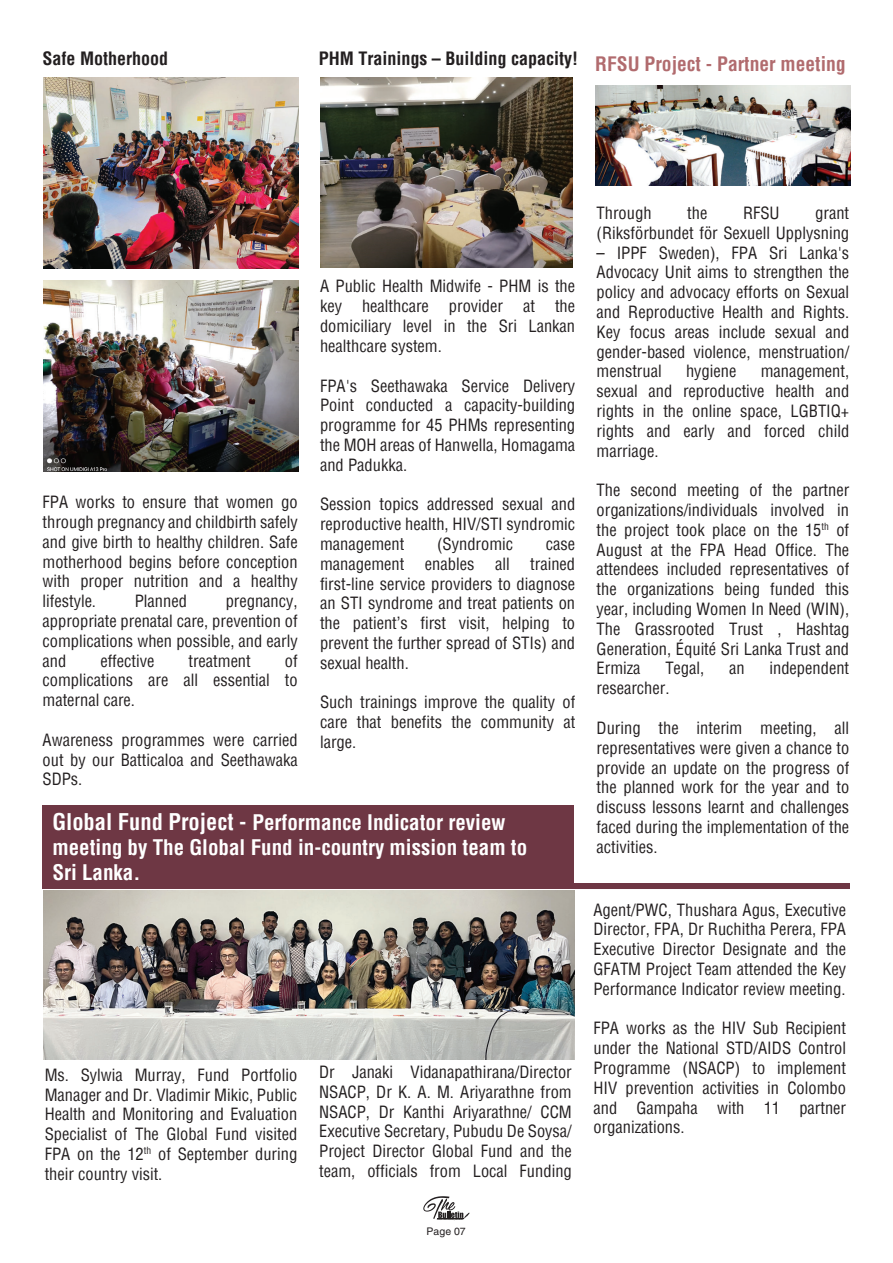
<style>
.page{position:relative;width:893px;height:1263px;background:#fff}
.page>*{position:absolute;margin:0;border:0;box-sizing:border-box;transform-origin:0 0}
.t1{font:700 condensed 21px/25.2px "Helvetica";color:#fff}
.t2{font:700 condensed 19.5px "Helvetica";color:#b16b6e}
.t3{font:700 condensed 18px "Helvetica";color:#231f20}
.t4{font:condensed 16.5px/19.8px "Helvetica";color:#231f20;text-align:justify}
.t5{font:10.5px "Helvetica";color:#231f20}
.t6{font:700 1.5px "Helvetica";color:#231f20}
.s1{font-size:22.5px}
</style>
<div class="page">
<div style="left:43px;top:806px;width:531px;height:83px;background:#6e3744"></div>
<div style="left:574px;top:884px;width:275px;height:5px;background:#6e3744"></div>
<svg style="left:423px;top:1196px;width:47px;height:24px"></svg>
<img style="left:43px;top:78px;width:255px;height:191px">
<img style="left:320px;top:78px;width:253px;height:189px">
<img style="left:43px;top:280px;width:255px;height:191px">
<img style="left:595px;top:85px;width:255px;height:101px">
<img style="left:44px;top:891px;width:530px;height:168px">
<p class="t3" style="left:43px;top:47px;width:127px">Safe Motherhood</p>
<p class="t3" style="left:319px;top:47px;width:261px">PHM Trainings – Building capacity!</p>
<p class="t2" style="left:595px;top:52px;width:252px">RFSU Project - Partner meeting</p>
<p class="t4" style="left:43px;top:492px;width:257px">FPA works to ensure that women go through pregnancy and childbirth safely and give birth to healthy children. Safe motherhood begins before conception with proper nutrition and a healthy lifestyle.</p>
<p class="t4" style="left:135px;top:591px;width:54px">Planned</p>
<p class="t4" style="left:43px;top:591px;width:257px;text-indent:183px">pregnancy, appropriate prenatal care, prevention of complications when possible, and early and</p>
<p class="t4" style="left:43px;top:650px;width:257px;text-indent:242px">of complications are all essential to maternal care.</p>
<p class="t4" style="left:43px;top:730px;width:257px">Awareness programmes were carried out by our Batticaloa and Seethawaka SDPs.</p>
<p class="t4" style="left:100px;top:650px;width:56px">effective</p>
<p class="t4" style="left:188px;top:650px;width:64px">treatment</p>
<p class="t4" style="left:320px;top:276px;width:257px">A Public Health Midwife - PHM is the key healthcare provider at the domiciliary level in the Sri Lankan healthcare system.</p>
<p class="t4" style="left:320px;top:375px;width:257px">FPA's Seethawaka Service Delivery Point conducted a capacity-building programme for 45 PHMs representing the MOH areas of Hanwella, Homagama and Padukka.</p>
<p class="t4" style="left:320px;top:494px;width:257px">Session topics addressed sexual and reproductive health, HIV/STI syndromic management</p>
<p class="t4" style="left:437px;top:534px;width:78px">(Syndromic</p>
<p class="t4" style="left:320px;top:534px;width:257px;text-indent:226px">case management enables all trained first-line service providers to diagnose an STI syndrome and treat patients on the patient’s first visit, helping to prevent the further spread of STIs) and sexual health.</p>
<p class="t4" style="left:320px;top:692px;width:257px">Such trainings improve the quality of care that benefits the community at large.</p>
<p class="t1" style="left:52px;top:810px;width:476px"><span class="s1">Global Fund Project -</span> Performance Indicator review meeting by The Global Fund in-country mission team to<br>Sri Lanka.</p>
<p class="t4" style="left:45px;top:1065px;width:254px">Ms. Sylwia Murray, Fund Portfolio Manager and Dr. Vladimir Mikic, Public Health and Monitoring and Evaluation Specialist of The Global Fund visited FPA on the 12<sup>th</sup> of September during their country visit.</p>
<p class="t4" style="left:319px;top:1062px;width:254px">Dr Janaki Vidanapathirana/Director NSACP, Dr K. A. M. Ariyarathne from NSACP, Dr Kanthi Ariyarathne/ CCM Executive Secretary, Pubudu De Soysa/ Project Director Global Fund and the team, officials from Local Funding</p>
<p class="t6" style="left:437px;top:1219px;width:28px">FPA Sri Lanka Quarterly Newsletter</p>
<p class="t5" style="left:427px;top:1228px;width:41px">Page 07</p>
<p class="t4" style="left:597px;top:203px;width:56px">Through</p>
<p class="t4" style="left:687px;top:203px;width:22px">the</p>
<p class="t4" style="left:743px;top:203px;width:38px">RFSU</p>
<p class="t4" style="left:597px;top:203px;width:254px;text-align:right">grant<br>(Riksförbundet för Sexuell Upplysning</p>
<p class="t4" style="left:597px;top:243px;width:254px">– IPPF Sweden), FPA Sri Lanka's Advocacy Unit aims to strengthen the policy and advocacy efforts on Sexual and Reproductive Health and Rights.<br>Key focus areas include sexual and gender-based violence, menstruation/ menstrual</p>
<p class="t4" style="left:686px;top:361px;width:52px">hygiene</p>
<p class="t4" style="left:597px;top:361px;width:254px;text-indent:164px">management, sexual and reproductive health and rights in the online space, LGBTIQ+ rights and early and forced child marriage.</p>
<p class="t4" style="left:597px;top:480px;width:254px">The second meeting of the partner organizations/individuals involved in the project took place on the 15<sup>th</sup> of August at the FPA Head Office. The attendees included representatives of the organizations being funded this year, including Women In Need (WIN), The Grassrooted Trust , Hashtag Generation, Équité Sri Lanka Trust and Ermiza</p>
<p class="t4" style="left:665px;top:658px;width:40px">Tegal,</p>
<p class="t4" style="left:729px;top:658px;width:17px">an</p>
<p class="t4" style="left:769px;top:658px;width:81px">independent</p>
<p class="t4" style="left:597px;top:678px;width:74px">researcher.</p>
<p class="t4" style="left:597px;top:718px;width:254px">During the interim meeting, all representatives were given a chance to provide an update on the progress of the planned work for the year and to discuss lessons learnt and challenges faced during the implementation of the activities.</p>
<p class="t4" style="left:593px;top:899px;width:254px">Agent/PWC, Thushara Agus, Executive Director, FPA, Dr Ruchitha Perera, FPA Executive Director Designate and the GFATM Project Team attended the Key Performance Indicator review meeting.</p>
<p class="t4" style="left:593px;top:1018px;width:254px">FPA works as the HIV Sub Recipient under the National STD/AIDS Control Programme (NSACP) to implement HIV prevention activities in Colombo and Gampaha with 11 partner organizations.</p>
</div>
